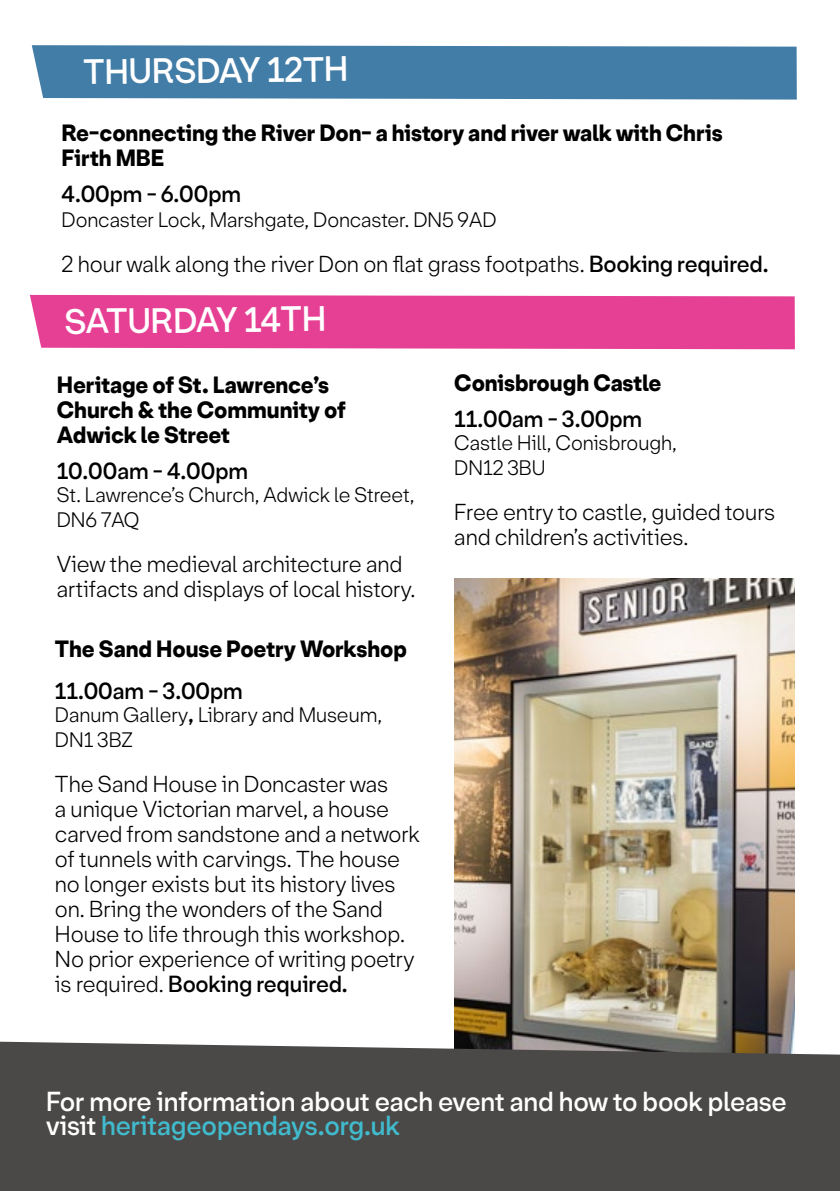
<style>
.page{position:relative;width:840px;height:1191px;background:#fff}
.page>*{position:absolute;margin:0;border:0;box-sizing:border-box;transform-origin:0 0}
.t1{font:600 33.2px "Friends";color:#fff}
.t2{font:600 26px/24px "Friends";letter-spacing:-.01em;color:#fff}
.t3{font:22px/25px "Friends";letter-spacing:-.005em;color:#000}
.t4{font:900 22px/25px "Friends";color:#000}
.t5{font:600 22px "Friends";color:#000}
.t6{font:20px/25px "Friends";color:#000}
.s1{font-weight:600}
.s2{font-weight:600;font-size:22px}
.s3{color:#40bbcd}
</style>
<div class="page">
<div style="left:32px;top:45px;width:764px;height:55px;background:#427da7"></div>
<div style="left:30px;top:295px;width:764px;height:54px;background:#e64094"></div>
<img style="left:454px;top:578px;width:340px;height:463px">
<div style="left:0;top:1041px;width:839px;height:150px;background:#4b4947"></div>
<h1 class="t1" style="left:83px;top:52px;width:266px;rotate:-1deg">THURSDAY 12TH</h1>
<p class="t4" style="left:62px;top:121px;width:662px">Re-connecting the River Don- a history and river walk with Chris<br>Firth MBE</p>
<p class="t5" style="left:62px;top:180px;width:181px">4.00pm - 6.00pm</p>
<p class="t6" style="left:62px;top:208px;width:436px">Doncaster Lock, Marshgate, Doncaster. DN5 9AD</p>
<p class="t3" style="left:62px;top:252px;width:708px">2 hour walk along the river Don on flat grass footpaths. <span class="s1">Booking required.</span></p>
<h1 class="t1" style="left:64px;top:301px;width:263px;rotate:-1deg">SATURDAY 14TH</h1>
<p class="t4" style="left:57px;top:373px;width:290px">Heritage of St. Lawrence’s<br>Church &amp; the Community of<br>Adwick le Street</p>
<p class="t5" style="left:57px;top:457px;width:193px">10.00am - 4.00pm</p>
<p class="t6" style="left:57px;top:483px;width:359px">St. Lawrence’s Church, Adwick le Street,<br>DN6 7AQ</p>
<p class="t3" style="left:57px;top:552px;width:360px">View the medieval architecture and artifacts and displays of local history.</p>
<p class="t4" style="left:55px;top:637px;width:353px">The Sand House Poetry Workshop</p>
<p class="t5" style="left:55px;top:677px;width:189px">11.00am - 3.00pm</p>
<p class="t6" style="left:55px;top:703px;width:328px">Danum Gallery<span class="s2">,</span> Library and Museum,<br>DN1 3BZ</p>
<p class="t3" style="left:55px;top:772px;width:366px">The Sand House in Doncaster was<br>a unique Victorian marvel, a house carved from sandstone and a network of tunnels with carvings. The house no longer exists but its history lives on. Bring the wonders of the Sand House to life through this workshop.<br>No prior experience of writing poetry is required. <span class="s1">Booking required.</span></p>
<p class="t4" style="left:454px;top:371px;width:209px">Conisbrough Castle</p>
<p class="t5" style="left:454px;top:405px;width:189px">11.00am - 3.00pm</p>
<p class="t6" style="left:454px;top:431px;width:224px">Castle Hill, Conisbrough,<br>DN12 3BU</p>
<p class="t3" style="left:454px;top:500px;width:322px">Free entry to castle, guided tours and children’s activities.</p>
<p class="t2" style="left:46px;top:1090px;width:741px">For more information about each event and how to book please visit <span class="s3">heritageopendays.org.uk</span></p>
</div>
